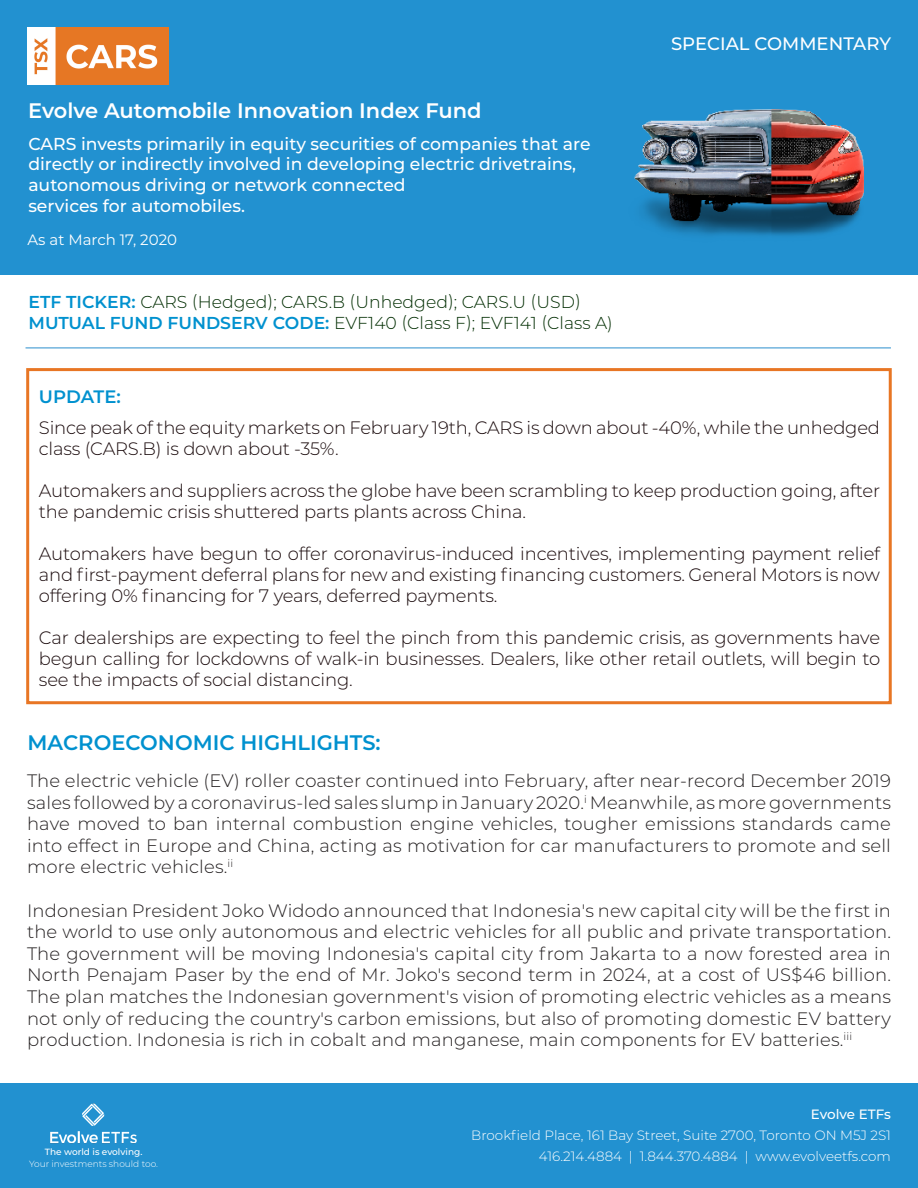
<style>
.page{position:relative;width:918px;height:1188px;background:#fff}
.page>*{position:absolute;margin:0;border:0;box-sizing:border-box;transform-origin:0 0}
.t1{font:600 21px "Montserrat";color:#fff}
.t2{font:600 21px "Montserrat";color:#0091cf}
.t3{font:300 18px/21.6px "Montserrat";letter-spacing:.01em;color:#231f20;text-align:justify}
.t4{font:300 18px/21px "Montserrat";letter-spacing:-.01em;color:#19090b}
.t5{font:500 18px "Montserrat";color:#fff}
.t6{font:600 18px "Montserrat";letter-spacing:-.01em;color:#0091cf}
.t7{font:500 17.25px/20.7px "Montserrat";color:#fff}
.t8{font:300 17.25px "Montserrat";color:#002d00}
.t9{font:15px "Montserrat";letter-spacing:-.005em;color:#fff}
.t10{font:300 13.5px "Montserrat";color:#fff}
.t11{font:500 13.5px "Montserrat";letter-spacing:-.005em;color:#fff}
.t12{font:300 9px "Montserrat";color:#fff}
.t13{font:500 9px "Montserrat";color:#fff}
.s1{font-weight:600;color:#0091cf}
</style>
<div class="page">
<div style="left:0;top:1084px;width:918px;height:104px;background:#2291d0"></div>
<div style="left:0;top:0;width:918px;height:274px;background:#2291d0"></div>
<img style="left:27px;top:28px;width:142px;height:56px">
<img style="left:634px;top:109px;width:230px;height:127px">
<hr style="left:26px;top:348px;width:865px;height:1px;background:#2b8ecd">
<div style="left:26px;top:368px;width:866px;height:336px;border:3px solid #e87624"></div>
<img style="left:50px;top:1103px;width:87px;height:41px">
<p class="t1" style="left:28px;top:95px;width:455px">Evolve Automobile Innovation Index Fund</p>
<p class="t7" style="left:28px;top:132px;width:564px">CARS invests primarily in equity securities of companies that are directly or indirectly involved in developing electric drivetrains, autonomous driving or network connected</p>
<p class="t7" style="left:28px;top:195px;width:218px">services for automobiles.</p>
<p class="t9" style="left:28px;top:230px;width:151px">As at March 17, 2020</p>
<p class="t8" style="left:29px;top:291px;width:554px"><span class="s1">ETF TICKER:</span> CARS (Hedged); CARS.B (Unhedged); CARS.U (USD)</p>
<p class="t8" style="left:29px;top:312px;width:586px"><span class="s1">MUTUAL FUND FUNDSERV CODE:</span> EVF140 (Class F); EVF141 (Class A)</p>
<p class="t6" style="left:39px;top:384px;width:83px">UPDATE:</p>
<p class="t5" style="left:671px;top:31px;width:221px">SPECIAL COMMENTARY</p>
<p class="t4" style="left:39px;top:416px;width:843px">Since peak of the equity markets on February 19th, CARS is down about -40%, while the unhedged class (CARS.B) is down about -35%.</p>
<p class="t4" style="left:39px;top:479px;width:843px">Automakers and suppliers across the globe have been scrambling to keep production going, after the pandemic crisis shuttered parts plants across China.</p>
<p class="t4" style="left:39px;top:542px;width:843px;text-align:justify">Automakers have begun to offer coronavirus-induced incentives, implementing payment relief and first-payment deferral plans for new and existing financing customers. General Motors is now offering 0% financing for 7 years, deferred payments.</p>
<p class="t4" style="left:39px;top:626px;width:843px;text-align:justify">Car dealerships are expecting to feel the pinch from this pandemic crisis, as governments have begun calling for lockdowns of walk-in businesses. Dealers, like other retail outlets, will begin to see the impacts of social distancing.</p>
<p class="t2" style="left:27px;top:727px;width:355px">MACROECONOMIC HIGHLIGHTS:</p>
<p class="t3" style="left:27px;top:769px;width:866px">The electric vehicle (EV) roller coaster continued into February, after near-record December 2019 sales followed by a coronavirus-led sales slump in January 2020.<sup>i</sup> Meanwhile, as more governments have moved to ban internal combustion engine vehicles, tougher emissions standards came into effect in Europe and China, acting as motivation for car manufacturers to promote and sell more electric vehicles.<sup>ii</sup></p>
<p class="t3" style="left:27px;top:899px;width:866px">Indonesian President Joko Widodo announced that Indonesia's new capital city will be the first in the world to use only autonomous and electric vehicles for all public and private transportation.<br>The government will be moving Indonesia's capital city from Jakarta to a now forested area in North Penajam Paser by the end of Mr. Joko's second term in 2024, at a cost of US$46 billion.<br>The plan matches the Indonesian government's vision of promoting electric vehicles as a means not only of reducing the country's carbon emissions, but also of promoting domestic EV battery production. Indonesia is rich in cobalt and manganese, main components for EV batteries.<sup>iii</sup></p>
<p class="t13" style="left:45px;top:1146px;width:99px">The world is evolving.</p>
<p class="t12" style="left:29px;top:1158px;width:130px">Your investments should too.</p>
<p class="t11" style="left:811px;top:1105px;width:82px">Evolve ETFs</p>
<p class="t10" style="left:471px;top:1126px;width:421px">Brookfield Place, 161 Bay Street, Suite 2700, Toronto ON M5J 2S1</p>
<p class="t10" style="left:539px;top:1147px;width:354px">416.214.4884 | 1.844.370.4884 | www.evolveetfs.com</p>
</div>
